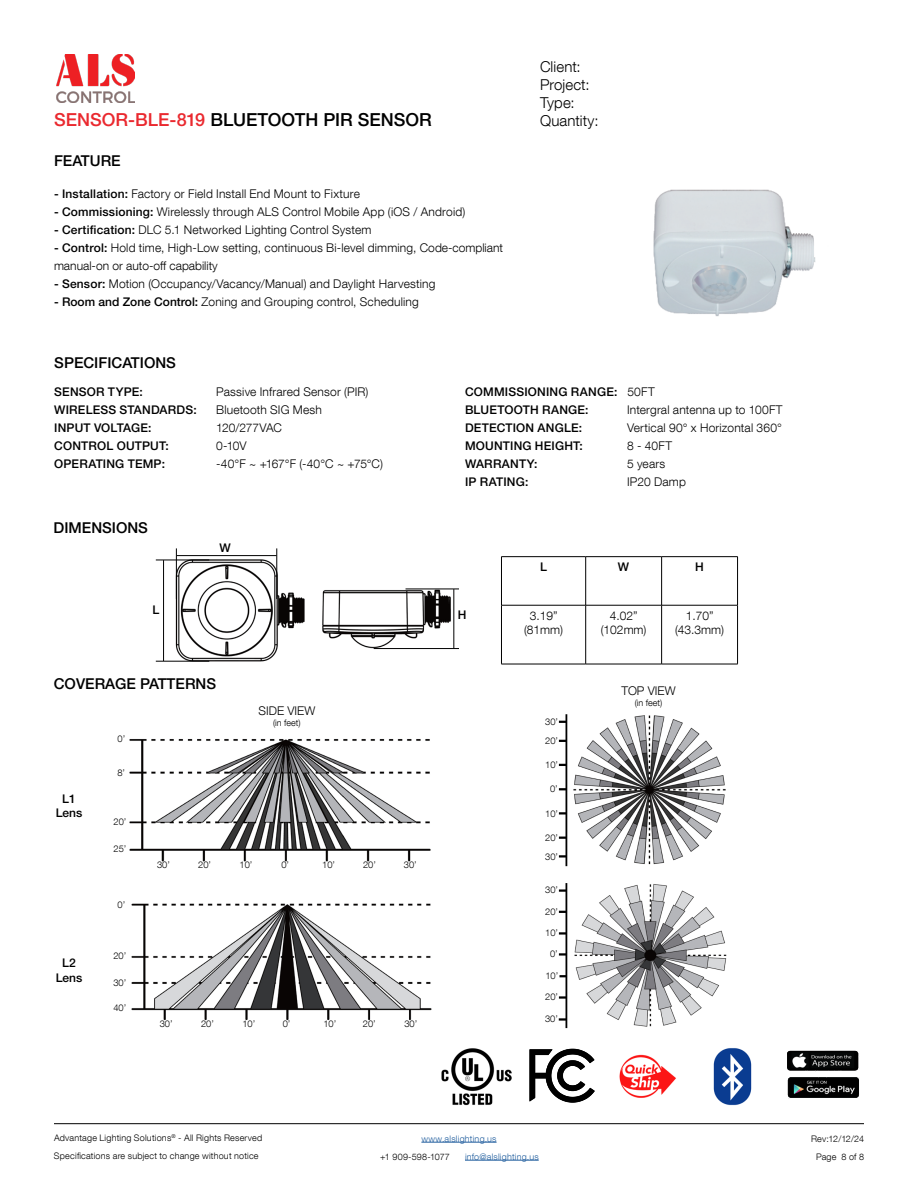
<style>
.page{position:relative;width:918px;height:1188px;background:#fff}
.page>*{position:absolute;margin:0;border:0;box-sizing:border-box;transform-origin:0 0}
.t1{font:500 18px "Helvetica Neue LT Pro";color:#000}
.t2{font:500 15px "Helvetica Neue LT Pro";color:#000}
.t3{font:300 15px/18px "Helvetica Neue LT Com";letter-spacing:.01em;color:#000}
.t4{font:300 12px/14.4px "Helvetica Neue LT Com";letter-spacing:.015em;color:#000;text-align:center}
.t5{font:500 12px/14.4px "Helvetica Neue LT Pro";letter-spacing:.015em;color:#000;text-align:center}
.t6{font:300 12px "Helvetica Neue LT Com";letter-spacing:-.01em;color:#000}
.t7{font:300 9.3px/19.8px "Helvetica Neue LT Com";color:#000}
.t8{font:300 9px/18px "Helvetica Neue LT Com";letter-spacing:.025em;color:#000;text-align:center}
.t9{font:300 9px "Helvetica Neue LT Com";letter-spacing:.025em;color:#215e9e}
.s1{color:#ea292f}
.s2{font-family:"Helvetica Neue LT Pro";font-weight:500}
.s3{font-family:"Helvetica Neue LT Com";font-weight:300}
</style>
<div class="page">
<hr style="left:421px;top:1142px;width:76px;height:1px;background:#215e9e">
<hr style="left:465px;top:1160px;width:74px;height:1px;background:#215e9e">
<hr style="left:54px;top:1123px;width:810px;height:1px;background:#000">
<img style="left:56px;top:54px;width:79px;height:49px">
<img style="left:173px;top:557px;width:132px;height:105px">
<img style="left:322px;top:588px;width:132px;height:62px">
<img style="left:129px;top:739px;width:303px;height:282px">
<img style="left:558px;top:883px;width:169px;height:146px">
<img style="left:558px;top:714px;width:168px;height:153px">
<img style="left:653px;top:189px;width:163px;height:128px">
<hr style="left:156px;top:560px;width:53px;height:1px;background:#000">
<hr style="left:176px;top:548px;width:1px;height:51px;background:#000">
<hr style="left:156px;top:661px;width:53px;height:1px;background:#000">
<hr style="left:177px;top:555px;width:100px;height:1px;background:#000">
<hr style="left:277px;top:548px;width:1px;height:51px;background:#000">
<hr style="left:566px;top:714px;width:1px;height:152px;background:#000">
<svg style="left:559px;top:788px;width:7px;height:2px"></svg>
<svg style="left:559px;top:764px;width:7px;height:2px"></svg>
<svg style="left:559px;top:740px;width:7px;height:2px"></svg>
<svg style="left:559px;top:721px;width:7px;height:2px"></svg>
<svg style="left:559px;top:812px;width:7px;height:2px"></svg>
<svg style="left:559px;top:837px;width:7px;height:2px"></svg>
<svg style="left:559px;top:855px;width:7px;height:3px"></svg>
<hr style="left:566px;top:883px;width:1px;height:145px;background:#000">
<svg style="left:559px;top:889px;width:7px;height:3px"></svg>
<svg style="left:560px;top:975px;width:6px;height:2px"></svg>
<svg style="left:559px;top:953px;width:7px;height:3px"></svg>
<svg style="left:559px;top:932px;width:7px;height:3px"></svg>
<svg style="left:559px;top:911px;width:7px;height:2px"></svg>
<svg style="left:559px;top:996px;width:7px;height:3px"></svg>
<hr style="left:454px;top:589px;width:1px;height:59px;background:#000">
<hr style="left:406px;top:589px;width:53px;height:1px;background:#000">
<hr style="left:374px;top:648px;width:85px;height:1px;background:#000">
<hr style="left:163px;top:560px;width:1px;height:101px;background:#000">
<hr style="left:501px;top:556px;width:85px;height:1px;background:#000">
<hr style="left:501px;top:557px;width:1px;height:48px;background:#000">
<hr style="left:586px;top:556px;width:76px;height:1px;background:#000">
<hr style="left:585px;top:557px;width:1px;height:48px;background:#000">
<hr style="left:662px;top:556px;width:76px;height:1px;background:#000">
<hr style="left:661px;top:557px;width:1px;height:48px;background:#000">
<hr style="left:737px;top:557px;width:1px;height:48px;background:#000">
<hr style="left:501px;top:605px;width:85px;height:1px;background:#000">
<hr style="left:501px;top:605px;width:1px;height:59px;background:#000">
<hr style="left:586px;top:605px;width:76px;height:1px;background:#000">
<hr style="left:585px;top:605px;width:1px;height:59px;background:#000">
<hr style="left:662px;top:605px;width:76px;height:1px;background:#000">
<hr style="left:661px;top:605px;width:1px;height:59px;background:#000">
<hr style="left:737px;top:605px;width:1px;height:59px;background:#000">
<hr style="left:501px;top:664px;width:85px;height:1px;background:#000">
<hr style="left:586px;top:664px;width:76px;height:1px;background:#000">
<hr style="left:662px;top:664px;width:76px;height:1px;background:#000">
<img style="left:442px;top:1048px;width:70px;height:58px">
<img style="left:787px;top:1050px;width:72px;height:21px">
<img style="left:787px;top:1077px;width:72px;height:22px">
<img style="left:619px;top:1054px;width:57px;height:44px">
<img style="left:713px;top:1048px;width:39px;height:58px">
<img style="left:529px;top:1048px;width:66px;height:55px">
<svg style="left:559px;top:1018px;width:7px;height:3px"></svg>
<h1 class="t1" style="left:54px;top:109px;width:379px"><span class="s1">SENSOR-BLE-819</span> BLUETOOTH PIR SENSOR</h1>
<p class="t2" style="left:54px;top:151px;width:68px">FEATURE</p>
<p class="t4" style="left:54px;top:186px;width:307px"><span class="s2">- Installation:</span> Factory or Field Install End Mount to Fixture</p>
<p class="t4" style="left:54px;top:204px;width:413px"><span class="s2">- Commissioning:</span> Wirelessly through ALS Control Mobile App (iOS / Android)</p>
<p class="t4" style="left:54px;top:222px;width:319px"><span class="s2">- Certification:</span> DLC 5.1 Networked Lighting Control System</p>
<p class="t4" style="left:54px;top:238px;width:451px;line-height:18px;text-align:left"><span class="s2">- Control:</span> Hold time, High-Low setting, continuous Bi-level dimming, Code-compliant manual-on or auto-off capability</p>
<p class="t4" style="left:54px;top:276px;width:383px"><span class="s2">- Sensor:</span> Motion (Occupancy/Vacancy/Manual) and Daylight Harvesting</p>
<p class="t4" style="left:54px;top:294px;width:366px"><span class="s2">- Room and Zone Control:</span> Zoning and Grouping control, Scheduling</p>
<p class="t2" style="left:54px;top:354px;width:123px">SPECIFICATIONS</p>
<p class="t3" style="left:540px;top:57px;width:60px">Client:<br>Project:<br>Type:<br>Quantity:</p>
<p class="t5" style="left:54px;top:384px;width:90px">SENSOR TYPE:</p>
<p class="t4" style="left:216px;top:384px;width:154px">Passive Infrared Sensor (PIR)</p>
<p class="t5" style="left:54px;top:402px;width:144px">WIRELESS STANDARDS:</p>
<p class="t4" style="left:216px;top:402px;width:107px">Bluetooth SIG Mesh</p>
<p class="t5" style="left:54px;top:420px;width:99px">INPUT VOLTAGE:</p>
<p class="t6" style="left:216px;top:420px;width:67px">120/277VAC</p>
<p class="t5" style="left:54px;top:438px;width:116px">CONTROL OUTPUT:</p>
<p class="t4" style="left:216px;top:438px;width:32px">0-10V</p>
<p class="t5" style="left:54px;top:456px;width:112px">OPERATING TEMP:</p>
<p class="t4" style="left:216px;top:456px;width:168px">-40°F ~ +167°F (-40°C ~ +75°C)</p>
<p class="t2" style="left:54px;top:519px;width:96px">DIMENSIONS</p>
<p class="t5" style="left:152px;top:603px;width:8px">L</p>
<p class="t5" style="left:219px;top:541px;width:13px">W</p>
<p class="t2" style="left:54px;top:675px;width:164px">COVERAGE PATTERNS</p>
<p class="t7" style="left:118px;top:729px;width:9px">0’</p>
<p class="t5" style="left:56px;top:791px;width:28px">L1<br>Lens</p>
<p class="t7" style="left:117px;top:762px;width:9px">8’</p>
<p class="t7" style="left:114px;top:812px;width:14px">20’</p>
<p class="t7" style="left:114px;top:838px;width:14px">25’</p>
<p class="t4" style="left:259px;top:704px;width:58px">SIDE VIEW</p>
<p class="t8" style="left:273px;top:714px;width:29px">(in feet)</p>
<p class="t5" style="left:56px;top:956px;width:28px">L2<br>Lens</p>
<p class="t7" style="left:118px;top:895px;width:9px">0’</p>
<p class="t7" style="left:113px;top:946px;width:14px">20’</p>
<p class="t7" style="left:113px;top:973px;width:14px">30’</p>
<p class="t7" style="left:113px;top:998px;width:14px">40’</p>
<p class="t7" style="left:157px;top:855px;width:14px">30’</p>
<p class="t7" style="left:322px;top:855px;width:14px">10’</p>
<p class="t7" style="left:198px;top:855px;width:14px">20’</p>
<p class="t7" style="left:240px;top:855px;width:14px">10’</p>
<p class="t7" style="left:281px;top:855px;width:9px">0’</p>
<p class="t7" style="left:363px;top:855px;width:14px">20’</p>
<p class="t7" style="left:404px;top:855px;width:14px">30’</p>
<p class="t7" style="left:160px;top:1014px;width:14px">30’</p>
<p class="t7" style="left:201px;top:1014px;width:14px">20’</p>
<p class="t7" style="left:242px;top:1014px;width:14px">10’</p>
<p class="t7" style="left:283px;top:1014px;width:9px">0’</p>
<p class="t7" style="left:323px;top:1014px;width:14px">10’</p>
<p class="t7" style="left:363px;top:1014px;width:14px">20’</p>
<p class="t7" style="left:404px;top:1014px;width:14px">30’</p>
<p class="t5" style="left:465px;top:383px;width:191px;line-height:18px;text-align:left">COMMISSIONING RANGE: <span class="s3">50FT<br></span>BLUETOOTH RANGE:</p>
<p class="t4" style="left:627px;top:402px;width:157px">Intergral antenna up to 100FT</p>
<p class="t5" style="left:465px;top:420px;width:119px">DETECTION ANGLE:</p>
<p class="t4" style="left:627px;top:420px;width:156px">Vertical 90° x Horizontal 360°</p>
<p class="t5" style="left:465px;top:438px;width:119px">MOUNTING HEIGHT:</p>
<p class="t4" style="left:627px;top:438px;width:47px">8 - 40FT</p>
<p class="t5" style="left:465px;top:456px;width:74px">WARRANTY:</p>
<p class="t4" style="left:627px;top:456px;width:40px">5 years</p>
<p class="t5" style="left:465px;top:474px;width:65px">IP RATING:</p>
<p class="t4" style="left:627px;top:474px;width:61px">IP20 Damp</p>
<p class="t5" style="left:458px;top:608px;width:10px">H</p>
<p class="t5" style="left:540px;top:560px;width:8px">L</p>
<p class="t5" style="left:618px;top:560px;width:13px">W</p>
<p class="t5" style="left:695px;top:560px;width:10px">H</p>
<p class="t4" style="left:524px;top:608px;width:41px">3.19” (81mm)</p>
<p class="t4" style="left:601px;top:608px;width:47px">4.02” (102mm)</p>
<p class="t4" style="left:675px;top:608px;width:51px">1.70” (43.3mm)</p>
<p class="t7" style="left:545px;top:711px;width:14px">30’</p>
<p class="t7" style="left:545px;top:730px;width:14px">20’</p>
<p class="t7" style="left:545px;top:754px;width:14px">10’</p>
<p class="t7" style="left:550px;top:779px;width:9px">0’</p>
<p class="t7" style="left:545px;top:804px;width:14px">10’</p>
<p class="t7" style="left:545px;top:827px;width:14px">20’<br>30’</p>
<p class="t7" style="left:545px;top:880px;width:14px">30’</p>
<p class="t7" style="left:545px;top:901px;width:14px">20’</p>
<p class="t7" style="left:545px;top:923px;width:14px">10’</p>
<p class="t7" style="left:550px;top:944px;width:9px">0’</p>
<p class="t7" style="left:545px;top:966px;width:14px">10’</p>
<p class="t7" style="left:545px;top:987px;width:14px">20’</p>
<p class="t7" style="left:545px;top:1009px;width:14px">30’</p>
<p class="t4" style="left:621px;top:683px;width:56px">TOP VIEW</p>
<p class="t8" style="left:635px;top:693px;width:29px">(in feet)</p>
<p class="t8" style="left:54px;top:1129px;width:210px;text-align:left">Advantage Lighting Solutions<sup>®</sup> - All Rights Reserved<br>Specifications are subject to change without notice</p>
<p class="t9" style="left:421px;top:1133px;width:77px">www.alslighting.us</p>
<p class="t8" style="left:380px;top:1147px;width:71px">+1 909-598-1077</p>
<p class="t9" style="left:465px;top:1151px;width:75px">info@alslighting.us</p>
<p class="t8" style="left:811px;top:1129px;width:54px">Rev:12/12/24<br>Page 8 of 8</p>
</div>
